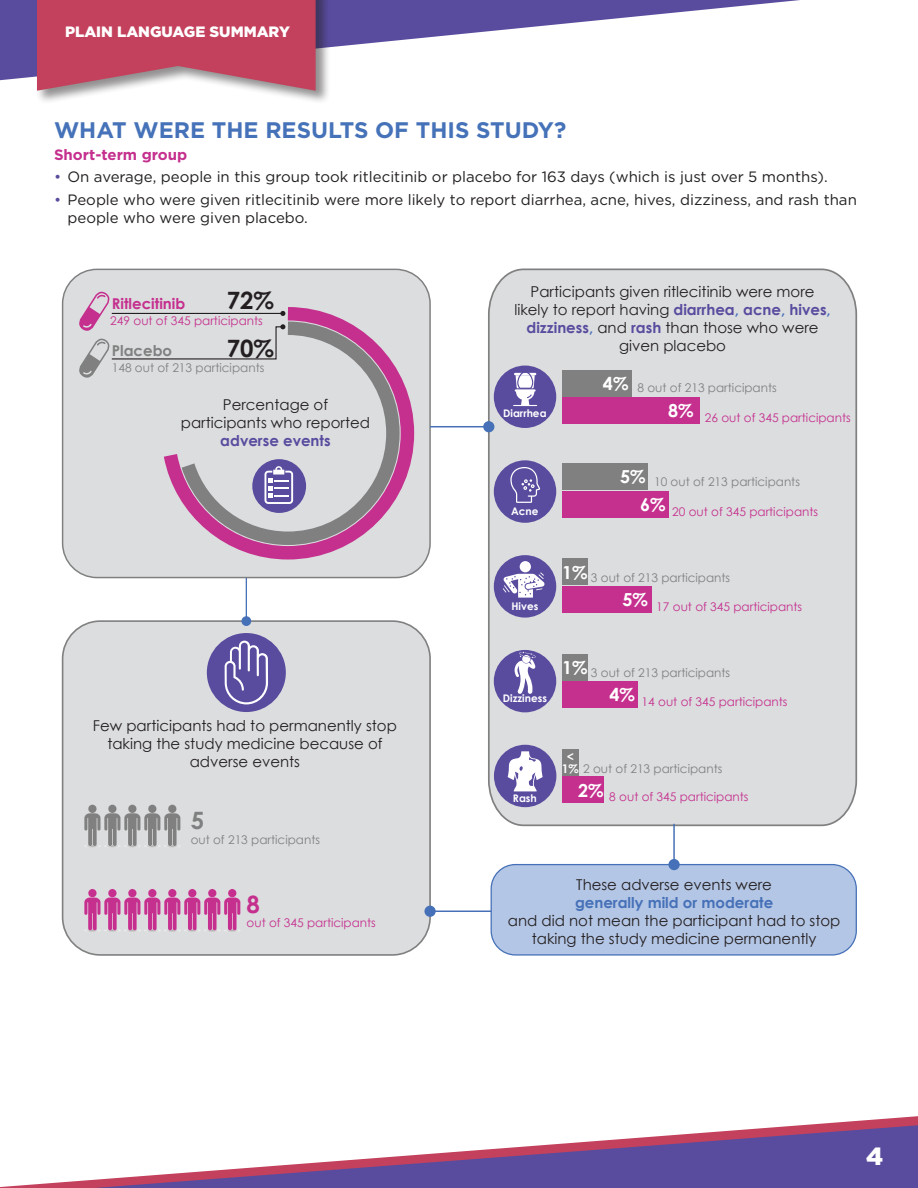
<style>
.page{position:relative;width:918px;height:1188px;background:#fff}
.page>*{position:absolute;margin:0;border:0;box-sizing:border-box;transform-origin:0 0}
.t1{font:900 24.9px "Gotham";color:#fff}
.t2{font:700 23.85px/47.7px "Century Gothic";color:#231f20}
.t3{font:700 23.85px "Century Gothic";color:#7f807f}
.t4{font:700 23.85px "Century Gothic";color:#c5308e}
.H2_Subhead{font:700 22.5px "Gotham";color:#4572b8}
.t5{font:700 18px/27.9px "Century Gothic";color:#fff}
.t6{font:15px/18px "Century Gothic";color:#231f20;text-align:center}
.t7{font:15px/18px "Gotham";color:#231f20}
.t8{font:15px "Gotham";color:#fff}
.t9{font:900 15px "Gotham";color:#fff}
.H3_Sub_Sub_heading{font:700 15px "Gotham";color:#c5308e}
.t10{font:700 15px "Century Gothic";color:#c5308e}
.t11{font:700 15px "Century Gothic";color:#7f807f}
.t12{font:12px "Century Gothic";color:#c5308e}
.t13{font:12px "Century Gothic";color:#7f807f}
.t14{font:700 12px "Century Gothic";color:#fff}
.t15{font:700 10.5px "Century Gothic";color:#fff}
.s1{color:#594c9f}
.s2{font-weight:700;color:#594c9f}
.s3{font-weight:700;color:#4671b8}
.s4{font-weight:700;color:#fff}
</style>
<div class="page">
<svg style="left:818px;top:1116px;width:100px;height:8px"></svg>
<svg style="left:0;top:0;width:800px;height:81px"></svg>
<div style="left:35px;top:0;width:296px;height:105px;background:#231f20;opacity:.5"></div>
<svg style="left:37px;top:0;width:279px;height:91px"></svg>
<svg style="left:0;top:1124px;width:918px;height:64px"></svg>
<div style="left:63px;top:269px;width:367px;height:309px;background:#dcdddf;border-radius:34px"></div>
<div style="left:62px;top:269px;width:369px;height:309px;border:1px solid #7f807f;border-radius:34px"></div>
<div style="left:487px;top:268px;width:371px;height:559px;background:#dcdddf"></div>
<div style="left:63px;top:621px;width:367px;height:334px;background:#dcdddf;border-radius:38px"></div>
<div style="left:62px;top:620px;width:369px;height:336px;border:2px solid #7f807f;border-radius:38px"></div>
<div style="left:491px;top:865px;width:365px;height:90px;background:#b4c6e5;border-radius:24px"></div>
<div style="left:491px;top:864px;width:366px;height:92px;border:1px solid #4671b8;border-radius:24px"></div>
<svg style="left:164px;top:307px;width:257px;height:259px"></svg>
<hr style="left:430px;top:426px;width:59px;height:1px;background:#4671b8">
<div style="left:483px;top:421px;width:11px;height:11px;background:#4671b8;border-radius:50%"></div>
<hr style="left:246px;top:578px;width:1px;height:43px;background:#4671b8">
<div style="left:241px;top:616px;width:10px;height:10px;background:#4671b8;border-radius:50%"></div>
<hr style="left:673px;top:824px;width:2px;height:41px;background:#4671b8">
<div style="left:668px;top:859px;width:12px;height:11px;background:#4671b8;border-radius:50%"></div>
<hr style="left:430px;top:911px;width:61px;height:1px;background:#4671b8">
<div style="left:424px;top:906px;width:12px;height:11px;background:#4671b8;border-radius:50%"></div>
<svg style="left:79px;top:291px;width:206px;height:89px"></svg>
<div style="left:252px;top:459px;width:54px;height:54px;background:#594c9f;border-radius:50%"></div>
<svg style="left:265px;top:466px;width:28px;height:38px"></svg>
<div style="left:562px;top:370px;width:70px;height:26px;background:#7f807f"></div>
<div style="left:562px;top:398px;width:138px;height:26px;background:#c5308e"></div>
<div style="left:562px;top:464px;width:86px;height:26px;background:#7f807f"></div>
<div style="left:562px;top:491px;width:106px;height:27px;background:#c5308e"></div>
<div style="left:562px;top:559px;width:26px;height:26px;background:#7f807f"></div>
<div style="left:562px;top:587px;width:90px;height:26px;background:#c5308e"></div>
<div style="left:562px;top:654px;width:26px;height:26px;background:#7f807f"></div>
<div style="left:562px;top:682px;width:75px;height:26px;background:#c5308e"></div>
<div style="left:562px;top:749px;width:16px;height:26px;background:#7f807f"></div>
<div style="left:562px;top:777px;width:42px;height:26px;background:#c5308e"></div>
<svg style="left:84px;top:804px;width:97px;height:43px"></svg>
<svg style="left:84px;top:889px;width:157px;height:43px"></svg>
<div style="left:494px;top:366px;width:62px;height:62px;background:#594c9f;border-radius:50%"></div>
<div style="left:494px;top:650px;width:62px;height:62px;background:#594c9f;border-radius:50%"></div>
<svg style="left:515px;top:652px;width:21px;height:42px"></svg>
<div style="left:207px;top:633px;width:79px;height:79px;background:#594c9f;border-radius:50%"></div>
<svg style="left:225px;top:641px;width:43px;height:63px"></svg>
<div style="left:494px;top:460px;width:62px;height:63px;background:#594c9f;border-radius:50%"></div>
<svg style="left:510px;top:467px;width:30px;height:36px"></svg>
<div style="left:494px;top:555px;width:62px;height:63px;background:#594c9f;border-radius:50%"></div>
<div style="left:520px;top:561px;width:11px;height:11px;background:#fff;border-radius:50%"></div>
<svg style="left:503px;top:572px;width:42px;height:26px"></svg>
<svg style="left:513px;top:372px;width:24px;height:34px"></svg>
<div style="left:494px;top:745px;width:62px;height:62px;background:#594c9f;border-radius:50%"></div>
<svg style="left:508px;top:751px;width:35px;height:40px"></svg>
<p class="t9" style="left:65px;top:23px;width:226px">PLAIN LANGUAGE SUMMARY</p>
<p class="t8" style="left:51px;top:33px;width:227px">PLAIN LANGUAGE SUMMARY</p>
<p class="H2_Subhead" style="left:54px;top:117px;width:514px">WHAT WERE THE RESULTS OF THIS STUDY?</p>
<p class="H3_Sub_Sub_heading" style="left:54px;top:146px;width:135px">Short-term group</p>
<p class="t7" style="left:54px;top:168px;width:775px"><span class="s1">•</span> On average, people in this group took ritlecitinib or placebo for 163 days (which is just over 5 months).</p>
<p class="t7" style="left:68px;top:190px;width:791px;text-indent:-14px"><span class="s1">•</span> People who were given ritlecitinib were more likely to report diarrhea, acne, hives, dizziness, and rash than people who were given placebo.</p>
<p class="t2" style="left:227px;top:276px;width:49px">72%<br>70%</p>
<p class="t13" style="left:112px;top:359px;width:154px">148 out of 213 participants</p>
<p class="t10" style="left:112px;top:292px;width:75px">Ritlecitinib</p>
<p class="t12" style="left:110px;top:313px;width:154px">249 out of 345 participants</p>
<p class="t11" style="left:112px;top:339px;width:62px">Placebo</p>
<p class="t6" style="left:181px;top:395px;width:191px">Percentage of participants who reported <span class="s2">adverse events</span></p>
<p class="t6" style="left:93px;top:717px;width:306px">Few participants had to permanently stop taking the study medicine because of adverse events</p>
<p class="t3" style="left:191px;top:803px;width:15px">5</p>
<p class="t13" style="left:191px;top:831px;width:131px">out of 213 participants</p>
<p class="t4" style="left:247px;top:886px;width:15px">8</p>
<p class="t12" style="left:247px;top:915px;width:131px">out of 345 participants</p>
<p class="t6" style="left:514px;top:283px;width:318px">Participants given ritlecitinib were more likely to report having <span class="s2">diarrhea</span><span class="s3">,</span> <span class="s2">acne</span><span class="s3">,</span> <span class="s2">hives</span><span class="s3">, </span><span class="s2">dizziness</span><span class="s3">,</span> and <span class="s2">rash</span> than those who were given placebo</p>
<p class="t15" style="left:503px;top:405px;width:45px">Diarrhea</p>
<p class="t15" style="left:511px;top:503px;width:29px">Acne</p>
<p class="t5" style="left:603px;top:368px;width:27px">4%</p>
<p class="t13" style="left:637px;top:380px;width:141px">8 out of 213 participants</p>
<p class="t12" style="left:705px;top:409px;width:147px">26 out of 345 participants</p>
<p class="t5" style="left:668px;top:396px;width:27px">8%</p>
<p class="t5" style="left:640px;top:462px;width:27px;text-indent:-20px">5%<br>6%</p>
<p class="t13" style="left:654px;top:474px;width:147px">10 out of 213 participants</p>
<p class="t12" style="left:672px;top:503px;width:147px">20 out of 345 participants</p>
<p class="t15" style="left:512px;top:599px;width:28px">Hives</p>
<p class="t5" style="left:562px;top:557px;width:27px">1%</p>
<p class="t13" style="left:591px;top:569px;width:141px">3 out of 213 participants</p>
<p class="t12" style="left:656px;top:598px;width:147px">17 out of 345 participants</p>
<p class="t5" style="left:623px;top:585px;width:27px">5%</p>
<p class="t15" style="left:503px;top:691px;width:46px">Dizziness</p>
<p class="t5" style="left:562px;top:652px;width:27px">1%</p>
<p class="t13" style="left:591px;top:665px;width:141px">3 out of 213 participants</p>
<p class="t12" style="left:642px;top:693px;width:147px">14 out of 345 participants</p>
<p class="t5" style="left:609px;top:680px;width:27px">4%</p>
<p class="t15" style="left:513px;top:790px;width:25px">Rash</p>
<p class="t14" style="left:567px;top:747px;width:9px">&lt;</p>
<p class="t13" style="left:562px;top:760px;width:162px"><span class="s4">1%</span> 2 out of 213 participants</p>
<p class="t12" style="left:609px;top:788px;width:141px">8 out of 345 participants</p>
<p class="t5" style="left:578px;top:775px;width:27px">2%</p>
<p class="t6" style="left:508px;top:875px;width:334px">These adverse events were<br><span class="s3">generally mild or moderate<br></span>and did not mean the participant had to stop taking the study medicine permanently</p>
<h1 class="t1" style="left:866px;top:1142px;width:19px">4</h1>
</div>
